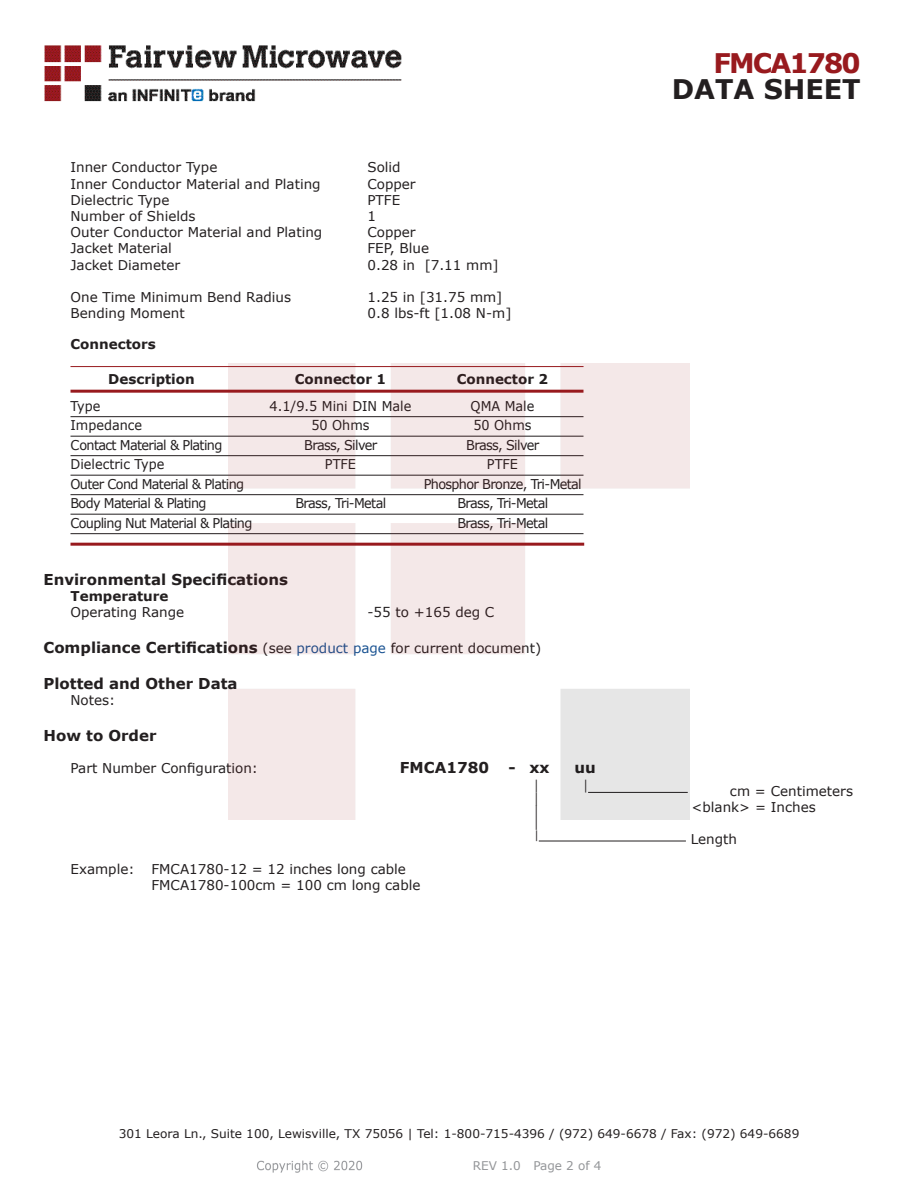
<style>
.page{position:relative;width:918px;height:1188px;background:#fff}
.page>*{position:absolute;margin:0;border:0;box-sizing:border-box;transform-origin:0 0}
.t1{font:700 27px "Verdana";color:#231f20}
.FM{font:700 27px "Verdana";letter-spacing:-.07em;color:#981a1e}
.Specs_Para{font:25.8px "Verdana";color:#231f20;scale:.39 1}
.Head1_for_Compliance{font:700 15px "Verdana";color:#231f20}
.Head1{font:700 15px "Verdana";color:#231f20}
.Specs_Para-2{font:700 15px "Verdana";color:#231f20}
.Specs_Para-3{font:13.5px "Verdana";color:#231f20}
.Table_Body_Connector{font:13.5px "Verdana";letter-spacing:-.05em;color:#231f20;scale:.95 1}
.Table_Body_Connector-2{font:13.5px "Verdana";color:#231f20;scale:.95 1}
.Table_Header_Connect{font:700 13.5px "Verdana";color:#231f20}
.Head2_after_Head1{font:700 13.5px "Verdana";color:#231f20}
.Head2{font:700 13.5px "Verdana";color:#231f20}
.Specs_Para-4{font:13.5px "Verdana";color:#231f20;scale:.75 1}
.t2{font:12px "Verdana";color:#231f20}
.REV_Info{font:12px "Verdana";color:#939598}
.Specs_Para-5{font:11.25px "Verdana";color:#231f20;scale:.86 1}
.s1{font-weight:400;font-size:13.5px}
.s2{font-weight:400;font-size:13.5px;color:#1a5392}
</style>
<div class="page">
<hr style="left:70px;top:366px;width:514px;height:1px;background:#981a1e">
<hr style="left:70px;top:390px;width:514px;height:3px;background:#981a1e">
<hr style="left:70px;top:416px;width:514px;height:1px;background:#231f20">
<hr style="left:70px;top:436px;width:514px;height:1px;background:#231f20">
<hr style="left:70px;top:455px;width:514px;height:1px;background:#231f20">
<hr style="left:70px;top:475px;width:514px;height:1px;background:#231f20">
<hr style="left:70px;top:494px;width:514px;height:1px;background:#231f20">
<hr style="left:70px;top:514px;width:514px;height:1px;background:#231f20">
<hr style="left:70px;top:533px;width:514px;height:1px;background:#231f20">
<hr style="left:70px;top:543px;width:514px;height:3px;background:#981a1e">
<hr style="left:539px;top:841px;width:147px;height:1px;background:#231f20">
<img style="left:257px;top:1160px;width:106px;height:13px">
<img style="left:228px;top:364px;width:462px;height:456px">
<img style="left:44px;top:45px;width:358px;height:57px">
<p class="Specs_Para-3" style="left:70px;top:158px;width:148px">Inner Conductor Type</p>
<p class="Specs_Para-3" style="left:368px;top:158px;width:35px">Solid</p>
<p class="Specs_Para-3" style="left:70px;top:174px;width:252px">Inner Conductor Material and Plating</p>
<p class="Specs_Para-3" style="left:368px;top:174px;width:50px">Copper</p>
<p class="Specs_Para-3" style="left:70px;top:191px;width:100px">Dielectric Type</p>
<p class="Specs_Para-3" style="left:368px;top:191px;width:34px">PTFE</p>
<p class="Specs_Para-3" style="left:70px;top:207px;width:127px">Number of Shields</p>
<p class="Specs_Para-3" style="left:368px;top:207px;width:10px">1</p>
<p class="Specs_Para-3" style="left:70px;top:223px;width:253px">Outer Conductor Material and Plating</p>
<p class="Specs_Para-3" style="left:368px;top:223px;width:50px">Copper</p>
<p class="Specs_Para-3" style="left:70px;top:239px;width:103px">Jacket Material</p>
<p class="Specs_Para-3" style="left:368px;top:239px;width:63px">FEP, Blue</p>
<p class="Specs_Para-3" style="left:70px;top:255px;width:111px">Jacket Diameter</p>
<p class="Specs_Para-3" style="left:368px;top:255px;width:133px">0.28 in [7.11 mm]</p>
<p class="Specs_Para-3" style="left:70px;top:288px;width:222px">One Time Minimum Bend Radius</p>
<p class="Specs_Para-3" style="left:368px;top:288px;width:136px">1.25 in [31.75 mm]</p>
<p class="Specs_Para-3" style="left:70px;top:304px;width:116px">Bending Moment</p>
<p class="Specs_Para-3" style="left:368px;top:304px;width:145px">0.8 lbs-ft [1.08 N-m]</p>
<p class="Head2" style="left:70px;top:335px;width:87px">Connectors</p>
<p class="Table_Header_Connect" style="left:108px;top:369px;width:88px">Description</p>
<p class="Table_Header_Connect" style="left:295px;top:369px;width:93px">Connector 1</p>
<p class="Table_Header_Connect" style="left:457px;top:369px;width:93px">Connector 2</p>
<p class="Table_Body_Connector" style="left:70px;top:396px;width:33px">Type</p>
<p class="Table_Body_Connector-2" style="left:270px;top:396px;width:151px">4.1/9.5 Mini DIN Male</p>
<p class="Table_Body_Connector" style="left:471px;top:396px;width:69px">QMA Male</p>
<p class="Table_Body_Connector-2" style="left:70px;top:416px;width:77px">Impedance</p>
<p class="Table_Body_Connector" style="left:311px;top:416px;width:63px">50 Ohms</p>
<p class="Table_Body_Connector" style="left:473px;top:416px;width:63px">50 Ohms</p>
<p class="Table_Body_Connector" style="left:70px;top:435px;width:161px">Contact Material &amp; Plating</p>
<p class="Table_Body_Connector" style="left:304px;top:435px;width:78px">Brass, Silver</p>
<p class="Table_Body_Connector" style="left:466px;top:435px;width:78px">Brass, Silver</p>
<p class="Table_Body_Connector-2" style="left:70px;top:455px;width:100px">Dielectric Type</p>
<p class="Table_Body_Connector" style="left:325px;top:455px;width:34px">PTFE</p>
<p class="Table_Body_Connector" style="left:487px;top:455px;width:34px">PTFE</p>
<p class="Table_Body_Connector" style="left:70px;top:474px;width:184px">Outer Cond Material &amp; Plating</p>
<p class="Table_Body_Connector" style="left:424px;top:474px;width:168px">Phosphor Bronze, Tri-Metal</p>
<p class="Table_Body_Connector" style="left:70px;top:494px;width:145px">Body Material &amp; Plating</p>
<p class="Table_Body_Connector" style="left:295px;top:494px;width:97px">Brass, Tri-Metal</p>
<p class="Table_Body_Connector" style="left:457px;top:494px;width:97px">Brass, Tri-Metal</p>
<p class="Table_Body_Connector" style="left:70px;top:513px;width:193px">Coupling Nut Material &amp; Plating</p>
<p class="Table_Body_Connector" style="left:457px;top:513px;width:97px">Brass, Tri-Metal</p>
<p class="FM" style="left:714px;top:44px;width:149px">FMCA1780</p>
<p class="t1" style="left:672px;top:70px;width:191px">DATA SHEET</p>
<p class="Head1" style="left:44px;top:569px;width:246px">Environmental Specifications</p>
<p class="Head2_after_Head1" style="left:70px;top:586px;width:100px">Temperature</p>
<p class="Specs_Para-3" style="left:70px;top:603px;width:115px">Operating Range</p>
<p class="Specs_Para-3" style="left:368px;top:603px;width:128px">-55 to +165 deg C</p>
<p class="Head1_for_Compliance" style="left:44px;top:637px;width:499px">Compliance Certifications <span class="s1">(see</span> <span class="s2">product page</span> <span class="s1">for current document)</span></p>
<p class="Head1_for_Compliance" style="left:44px;top:673px;width:196px">Plotted and Other Data</p>
<p class="Specs_Para-3" style="left:70px;top:691px;width:46px">Notes:</p>
<p class="Head1_for_Compliance" style="left:44px;top:725px;width:115px">How to Order</p>
<p class="Specs_Para-3" style="left:70px;top:759px;width:189px">Part Number Configuration:</p>
<p class="Specs_Para-2" style="left:400px;top:757px;width:91px">FMCA1780</p>
<p class="Specs_Para-2" style="left:509px;top:757px;width:43px">- xx</p>
<p class="Specs_Para-2" style="left:575px;top:757px;width:23px">uu</p>
<p class="Specs_Para-4" style="left:534px;top:776px;width:8px">|</p>
<p class="Specs_Para-4" style="left:584px;top:776px;width:8px">|</p>
<p class="Specs_Para-3" style="left:730px;top:782px;width:125px">cm = Centimeters</p>
<p class="Specs_Para-4" style="left:534px;top:788px;width:8px">|</p>
<p class="Specs_Para-3" style="left:692px;top:798px;width:126px">&lt;blank&gt; = Inches</p>
<p class="Specs_Para" style="left:534px;top:798px;width:13px">|</p>
<p class="Specs_Para-5" style="left:534px;top:827px;width:7px">|</p>
<p class="Specs_Para-3" style="left:691px;top:830px;width:48px">Length</p>
<p class="Specs_Para-3" style="left:70px;top:860px;width:66px">Example:</p>
<p class="Specs_Para-3" style="left:152px;top:860px;width:256px">FMCA1780-12 = 12 inches long cable</p>
<p class="Specs_Para-3" style="left:152px;top:876px;width:271px">FMCA1780-100cm = 100 cm long cable</p>
<p class="t2" style="left:119px;top:1125px;width:682px">301 Leora Ln., Suite 100, Lewisville, TX 75056 | Tel: 1-800-715-4396 / (972) 649-6678 / Fax: (972) 649-6689</p>
<p class="REV_Info" style="left:473px;top:1157px;width:130px">REV 1.0 Page 2 of 4</p>
</div>
